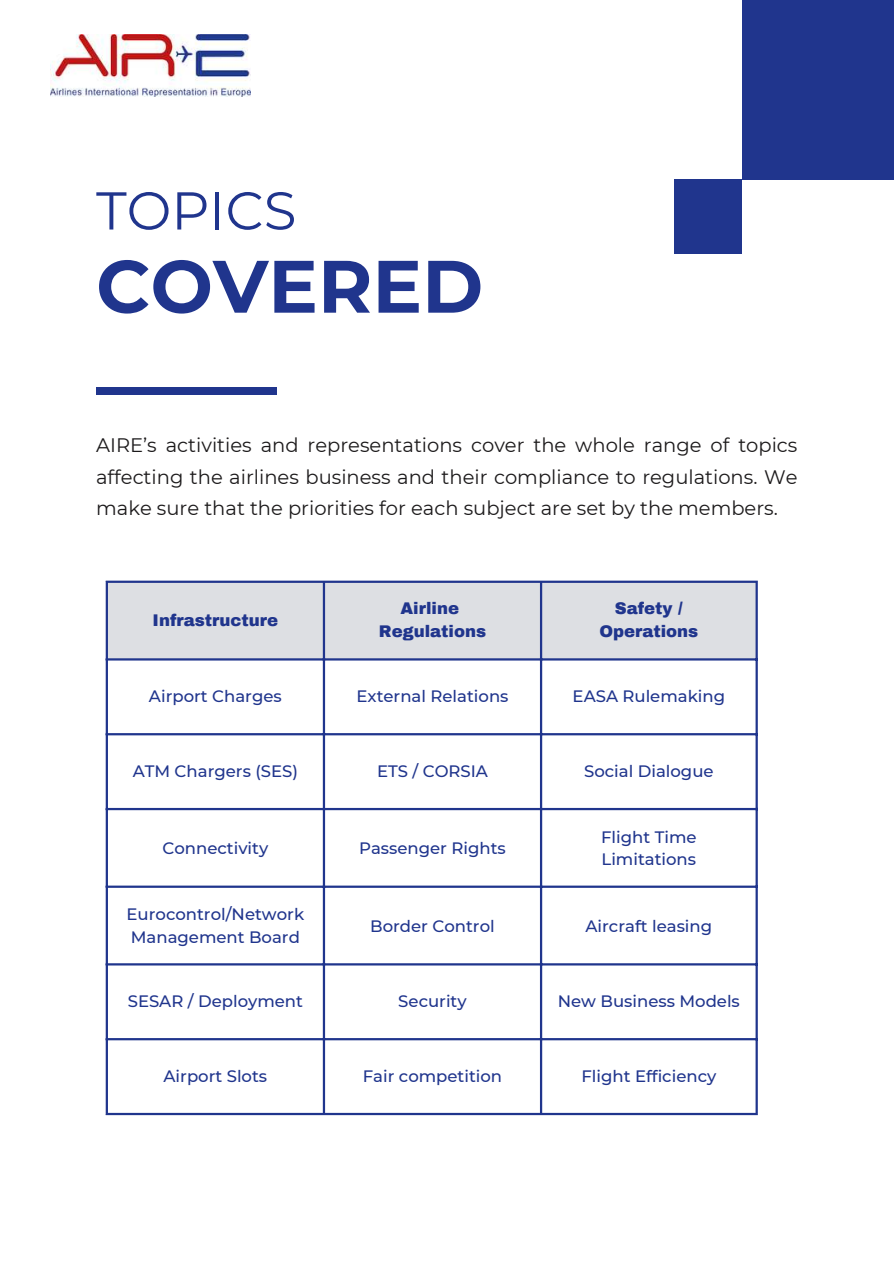
<style>
.page{position:relative;width:894px;height:1264px;background:#fff}
.page>*{position:absolute;margin:0;border:0;box-sizing:border-box;transform-origin:0 0}
.t1{font:700 73.95px "Montserrat";color:#20358d}
.t2{font:53.1px "Montserrat";color:#20358d}
.t3{font:19.5px/31.5px "Montserrat";color:#1c1a1b;text-align:justify}
.t4{font:500 16.5px/22.5px "Montserrat";color:#20358d}
.t5{font:900 16.5px/22.5px "Archivo";color:#20358d;text-align:center}
</style>
<div class="page">
<div style="left:96px;top:387px;width:180px;height:7px;background:#20358d"></div>
<div style="left:741px;top:0;width:152px;height:179px;background:#20358d"></div>
<div style="left:673px;top:179px;width:68px;height:74px;background:#20358d"></div>
<div style="left:108px;top:583px;width:647px;height:75px;background:#dddfe3"></div>
<hr style="left:106px;top:583px;width:2px;height:529px;background:#20358d">
<hr style="left:323px;top:583px;width:2px;height:529px;background:#20358d">
<hr style="left:540px;top:583px;width:2px;height:529px;background:#20358d">
<hr style="left:755px;top:583px;width:2px;height:529px;background:#20358d">
<hr style="left:106px;top:580px;width:651px;height:3px;background:#20358d">
<hr style="left:106px;top:658px;width:651px;height:2px;background:#20358d">
<hr style="left:106px;top:733px;width:651px;height:2px;background:#20358d">
<hr style="left:106px;top:808px;width:651px;height:2px;background:#20358d">
<hr style="left:106px;top:885px;width:651px;height:2px;background:#20358d">
<hr style="left:106px;top:963px;width:651px;height:2px;background:#20358d">
<hr style="left:106px;top:1038px;width:651px;height:2px;background:#20358d">
<hr style="left:106px;top:1112px;width:651px;height:3px;background:#20358d">
<img style="left:50px;top:34px;width:200px;height:62px">
<h2 class="t2" style="left:96px;top:174px;width:202px">TOPICS</h2>
<h1 class="t1" style="left:96px;top:233px;width:388px">COVERED</h1>
<p class="t3" style="left:96px;top:429px;width:702px">AIRE’s activities and representations cover the whole range of topics affecting the airlines business and their compliance to regulations. We make sure that the priorities for each subject are set by the members.</p>
<p class="t5" style="left:152px;top:608px;width:127px">Infrastructure</p>
<p class="t5" style="left:379px;top:597px;width:109px">Airline<br>Regulations</p>
<p class="t5" style="left:599px;top:597px;width:100px">Safety /<br>Operations</p>
<p class="t4" style="left:149px;top:684px;width:134px">Airport Charges</p>
<p class="t4" style="left:356px;top:684px;width:153px">External Relations</p>
<p class="t4" style="left:572px;top:684px;width:154px">EASA Rulemaking</p>
<p class="t4" style="left:133px;top:759px;width:167px">ATM Chargers (SES)</p>
<p class="t4" style="left:377px;top:759px;width:112px">ETS / CORSIA</p>
<p class="t4" style="left:584px;top:759px;width:131px">Social Dialogue</p>
<p class="t4" style="left:162px;top:836px;width:107px">Connectivity</p>
<p class="t4" style="left:359px;top:836px;width:148px">Passenger Rights</p>
<p class="t4" style="left:601px;top:825px;width:97px">Flight Time<br>Limitations</p>
<p class="t4" style="left:126px;top:902px;width:179px">Eurocontrol/Network<br>Management Board</p>
<p class="t4" style="left:370px;top:914px;width:126px">Border Control</p>
<p class="t4" style="left:585px;top:914px;width:128px">Aircraft leasing</p>
<p class="t4" style="left:128px;top:989px;width:177px">SESAR / Deployment</p>
<p class="t4" style="left:398px;top:989px;width:70px">Security</p>
<p class="t4" style="left:557px;top:989px;width:183px">New Business Models</p>
<p class="t4" style="left:163px;top:1064px;width:105px">Airport Slots</p>
<p class="t4" style="left:362px;top:1064px;width:141px">Fair competition</p>
<p class="t4" style="left:581px;top:1064px;width:136px">Flight Efficiency</p>
</div>
